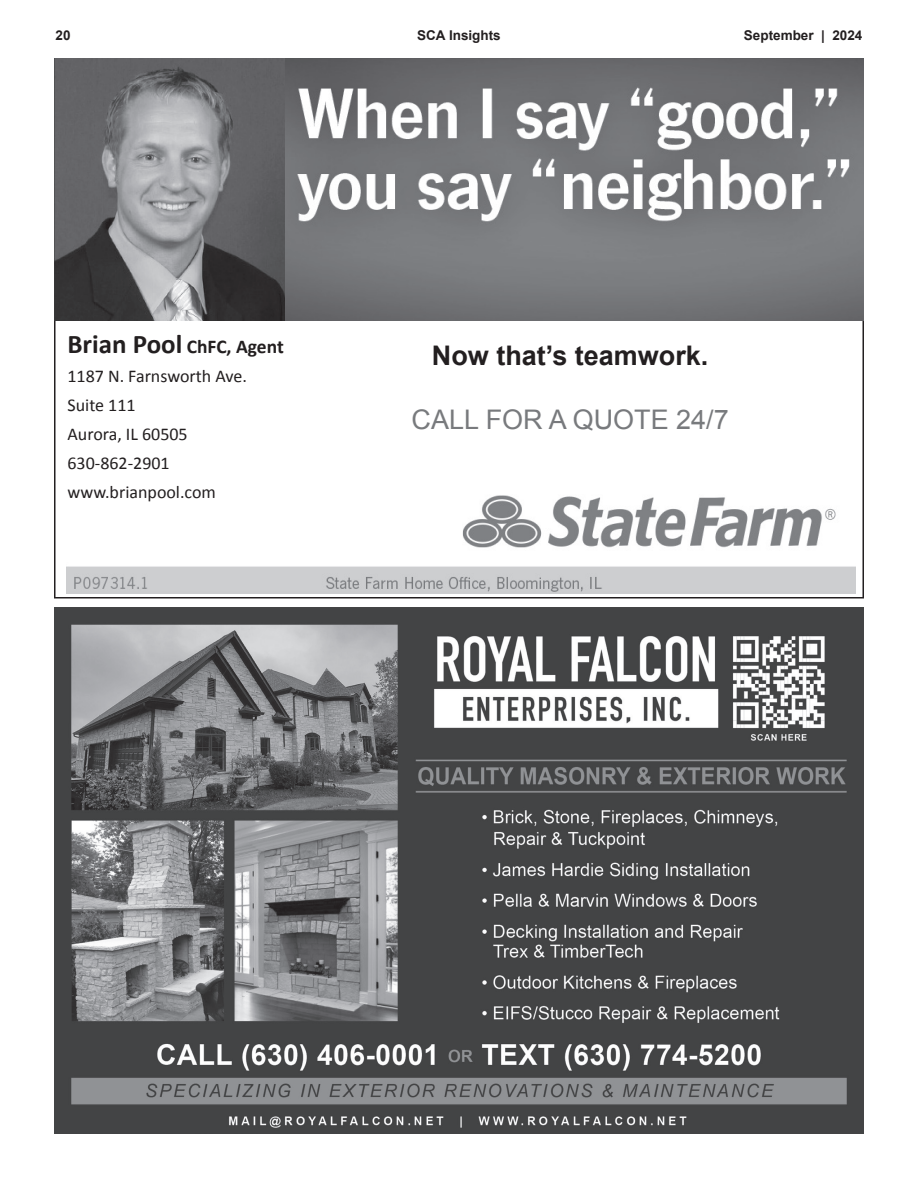
<style>
.page{position:relative;width:918px;height:1188px;background:#fff}
.page>*{position:absolute;margin:0;border:0;box-sizing:border-box;transform-origin:0 0}
.t1{font:700 27px "Arial";color:#231f20}
.t2{font:27px "Arial";color:#787a7d}
.t3{font:700 19.5px "Calibri";color:#231f20}
.t4{font:18px/29.1px "Calibri";color:#231f20}
.t5{font:700 13.5px "Arial";color:#231f20}
.s1{font-size:27px}
</style>
<div class="page">
<img style="left:54px;top:58px;width:232px;height:263px">
<svg style="left:286px;top:58px;width:578px;height:263px;background:#848587"></svg>
<img style="left:66px;top:495px;width:790px;height:99px">
<img style="left:54px;top:608px;width:810px;height:526px">
<p class="t5" style="left:56px;top:26px;width:17px">20</p>
<p class="t5" style="left:417px;top:26px;width:85px">SCA Insights</p>
<p class="t5" style="left:744px;top:27px;width:120px">September | 2024</p>
<p class="t3" style="left:68px;top:334px;width:218px"><span class="s1">Brian Pool</span> ChFC, Agent</p>
<p class="t4" style="left:68px;top:361px;width:181px">1187 N. Farnsworth Ave.<br>Suite 111<br>Aurora, IL 60505<br>630-862-2901 www.brianpool.com</p>
<h1 class="t1" style="left:432px;top:337px;width:278px">Now that’s teamwork.</h1>
<h1 class="t2" style="left:412px;top:402px;width:319px">CALL FOR A QUOTE 24/7</h1>
</div>
